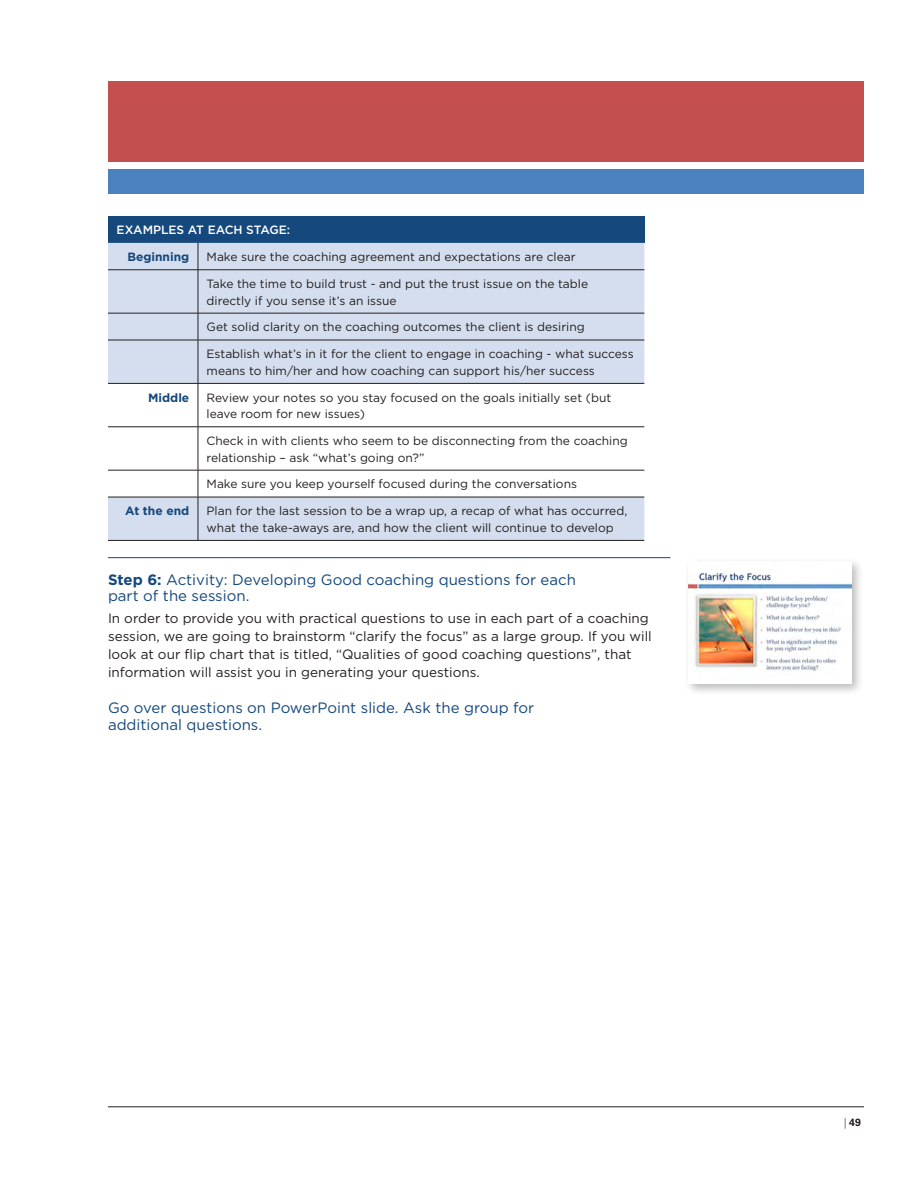
<style>
.page{position:relative;width:918px;height:1188px;background:#fff}
.page>*{position:absolute;margin:0;border:0;box-sizing:border-box;transform-origin:0 0}
.Step{font:15px/16.5px "Gotham";color:#15487c}
.body{font:13.5px/18px "Gotham";color:#231f20}
.body-2{font:12px/16.5px "Gotham";color:#231f20}
.body-3{font:700 12px "Gotham";color:#15487c}
.body-4{font:500 12px "Gotham";color:#fff}
.t1{font:700 10.5px "Univers LT Std";color:#231f20}
.s1{font-weight:700}
.s2{font-weight:300;font-stretch:condensed}
</style>
<div class="page">
<hr style="left:108px;top:1107px;width:756px;height:1px;background:#231f20">
<hr style="left:108px;top:557px;width:562px;height:1px;background:#15487c">
<div style="left:108px;top:216px;width:536px;height:27px;background:#15487c"></div>
<svg style="left:108px;top:243px;width:536px;height:297px;fill:#d5deee"></svg>
<svg style="left:198px;top:243px;width:1px;height:27px"></svg>
<hr style="left:108px;top:270px;width:90px;height:1px;background:#231f20">
<hr style="left:198px;top:270px;width:446px;height:1px;background:#231f20">
<hr style="left:198px;top:270px;width:1px;height:43px;background:#231f20">
<hr style="left:108px;top:313px;width:90px;height:1px;background:#231f20">
<hr style="left:198px;top:313px;width:446px;height:1px;background:#231f20">
<svg style="left:198px;top:313px;width:1px;height:27px"></svg>
<hr style="left:108px;top:340px;width:90px;height:1px;background:#231f20">
<hr style="left:198px;top:340px;width:446px;height:1px;background:#231f20">
<hr style="left:198px;top:340px;width:1px;height:43px;background:#231f20">
<hr style="left:108px;top:383px;width:90px;height:1px;background:#231f20">
<hr style="left:198px;top:383px;width:446px;height:1px;background:#231f20">
<hr style="left:198px;top:384px;width:1px;height:43px;background:#231f20">
<hr style="left:108px;top:427px;width:90px;height:1px;background:#231f20">
<hr style="left:198px;top:427px;width:446px;height:1px;background:#231f20">
<hr style="left:198px;top:427px;width:1px;height:43px;background:#231f20">
<hr style="left:108px;top:470px;width:90px;height:1px;background:#231f20">
<hr style="left:198px;top:470px;width:446px;height:1px;background:#231f20">
<svg style="left:198px;top:470px;width:1px;height:27px"></svg>
<hr style="left:108px;top:497px;width:90px;height:1px;background:#231f20">
<hr style="left:198px;top:497px;width:446px;height:1px;background:#231f20">
<hr style="left:198px;top:497px;width:1px;height:43px;background:#231f20">
<hr style="left:108px;top:540px;width:90px;height:1px;background:#231f20">
<hr style="left:198px;top:540px;width:446px;height:1px;background:#231f20">
<div style="left:684px;top:557px;width:179px;height:139px;background:#231f20;opacity:.3"></div>
<img style="left:688px;top:562px;width:163px;height:122px">
<div style="left:108px;top:82px;width:756px;height:80px;background:#c3504e"></div>
<div style="left:108px;top:170px;width:755px;height:24px;background:#4b81be"></div>
<p class="body-4" style="left:117px;top:223px;width:175px">EXAMPLES AT EACH STAGE:</p>
<p class="body-3" style="left:127px;top:249px;width:63px">Beginning</p>
<p class="body-2" style="left:207px;top:249px;width:371px">Make sure the coaching agreement and expectations are clear</p>
<p class="body-2" style="left:207px;top:276px;width:383px">Take the time to build trust - and put the trust issue on the table directly if you sense it’s an issue</p>
<p class="body-2" style="left:207px;top:319px;width:380px">Get solid clarity on the coaching outcomes the client is desiring</p>
<p class="body-2" style="left:207px;top:346px;width:429px">Establish what’s in it for the client to engage in coaching - what success means to him/her and how coaching can support his/her success</p>
<p class="body-3" style="left:148px;top:389px;width:43px">Middle</p>
<p class="body-2" style="left:207px;top:389px;width:406px">Review your notes so you stay focused on the goals initially set (but leave room for new issues)</p>
<p class="body-2" style="left:207px;top:433px;width:423px">Check in with clients who seem to be disconnecting from the coaching relationship – ask “what’s going on?”</p>
<p class="body-2" style="left:207px;top:476px;width:372px">Make sure you keep yourself focused during the conversations</p>
<p class="body-3" style="left:125px;top:503px;width:66px">At the end</p>
<p class="body-2" style="left:207px;top:503px;width:422px">Plan for the last session to be a wrap up, a recap of what has occurred, what the take-aways are, and how the client will continue to develop</p>
<p class="Step" style="left:108px;top:571px;width:470px"><span class="s1">Step 6:</span> Activity: Developing Good coaching questions for each part of the session.</p>
<p class="body" style="left:108px;top:609px;width:545px">In order to provide you with practical questions to use in each part of a coaching session, we are going to brainstorm “clarify the focus” as a large group. If you will look at our flip chart that is titled, “Qualities of good coaching questions”, that information will assist you in generating your questions.</p>
<p class="Step" style="left:108px;top:700px;width:428px">Go over questions on PowerPoint slide. Ask the group for additional questions.</p>
<p class="t1" style="left:844px;top:1117px;width:18px"><span class="s2">|</span> 49</p>
</div>
